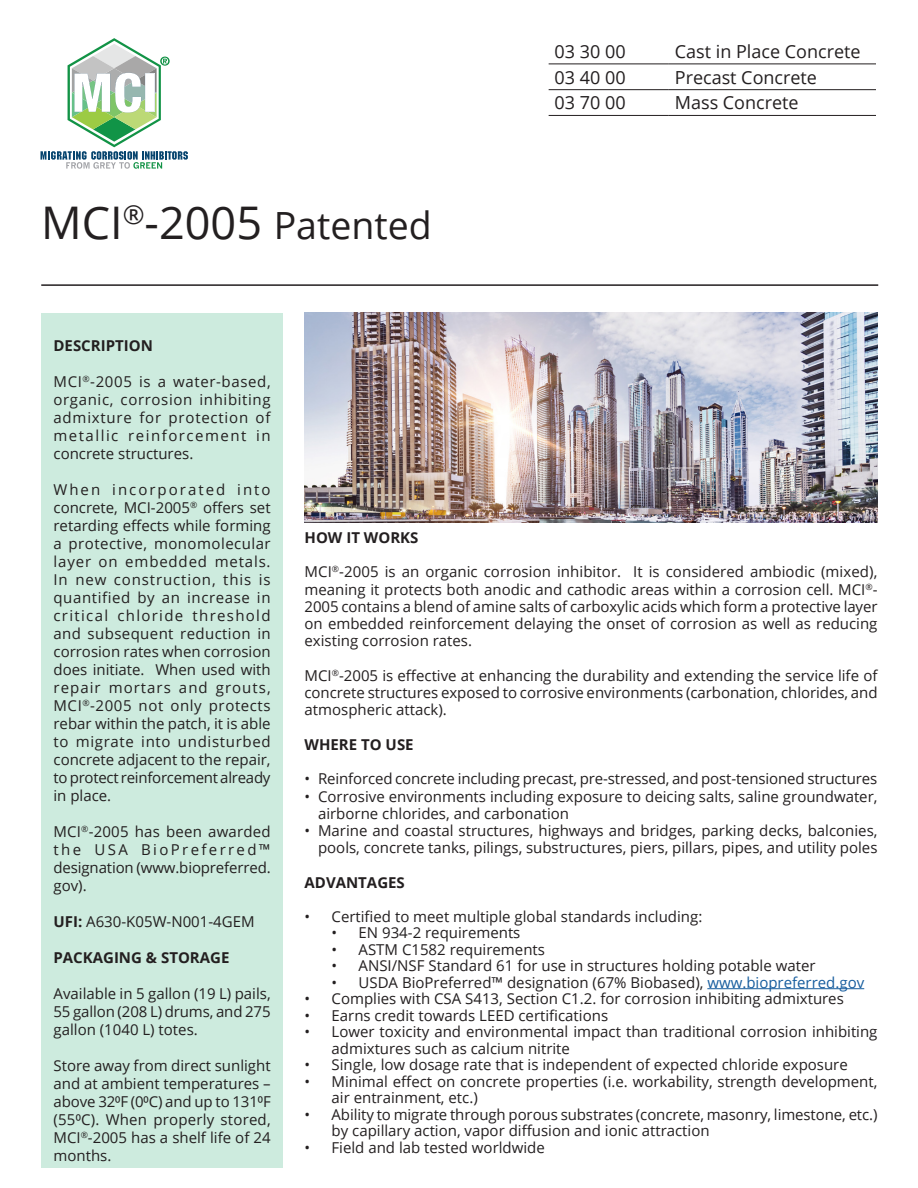
<style>
.page{position:relative;width:918px;height:1188px;background:#fff}
.page>*{position:absolute;margin:0;border:0;box-sizing:border-box;transform-origin:0 0}
.t1{font:45px "Open Sans";color:#231f20}
.t2{font:18px "Open Sans";color:#231f20}
.t3{font:15px/18px "Open Sans";color:#231f20;text-align:justify}
.t4{font:700 15px "Open Sans";color:#231f20}
.s1{font-size:37.5px}
.s2{font-weight:700}
.s3{color:#175d9e}
</style>
<div class="page">
<svg style="left:40px;top:38px;width:148px;height:131px"></svg>
<div style="left:41px;top:313px;width:242px;height:854px;background:#cdebde"></div>
<hr style="left:41px;top:284px;width:837px;height:2px;background:#231f20">
<hr style="left:707px;top:988px;width:157px;height:1px;background:#175d9e">
<img style="left:305px;top:313px;width:573px;height:209px">
<hr style="left:549px;top:64px;width:120px;height:1px;background:#231f20">
<hr style="left:669px;top:64px;width:207px;height:1px;background:#231f20">
<hr style="left:549px;top:89px;width:120px;height:1px;background:#231f20">
<hr style="left:669px;top:89px;width:207px;height:1px;background:#231f20">
<hr style="left:549px;top:115px;width:120px;height:1px;background:#231f20">
<hr style="left:669px;top:115px;width:207px;height:1px;background:#231f20">
<p class="t1" style="left:41px;top:192px;width:392px">MCI<sup>®</sup>-2005 <span class="s1">Patented</span></p>
<p class="t2" style="left:555px;top:39px;width:73px">03 30 00</p>
<p class="t2" style="left:675px;top:39px;width:187px">Cast in Place Concrete</p>
<p class="t2" style="left:555px;top:65px;width:73px">03 40 00</p>
<p class="t2" style="left:675px;top:65px;width:144px">Precast Concrete</p>
<p class="t2" style="left:555px;top:91px;width:73px">03 70 00</p>
<p class="t2" style="left:675px;top:91px;width:125px">Mass Concrete</p>
<p class="t4" style="left:54px;top:335px;width:101px">DESCRIPTION</p>
<p class="t3" style="left:54px;top:372px;width:219px">MCI<sup>®</sup>-2005 is a water-based, organic, corrosion inhibiting admixture for protection of metallic reinforcement in concrete structures.</p>
<p class="t3" style="left:54px;top:480px;width:219px">When incorporated into concrete, MCI-2005<sup>®</sup> offers set retarding effects while forming a protective, monomolecular layer on embedded metals.<br>In new construction, this is quantified by an increase in critical chloride threshold and subsequent reduction in corrosion rates when corrosion does initiate. When used with repair mortars and grouts, MCI<sup>®</sup>-2005 not only protects rebar within the patch, it is able to migrate into undisturbed concrete adjacent to the repair, to protect reinforcement already in place.</p>
<p class="t3" style="left:54px;top:822px;width:219px">MCI<sup>®</sup>-2005 has been awarded the USA BioPreferred™ designation (www.biopreferred. gov).</p>
<p class="t3" style="left:54px;top:912px;width:203px"><span class="s2">UFI:</span> A630-K05W-N001-4GEM</p>
<p class="t4" style="left:54px;top:947px;width:177px">PACKAGING &amp; STORAGE</p>
<p class="t3" style="left:54px;top:984px;width:219px">Available in 5 gallon (19 L) pails, 55 gallon (208 L) drums, and 275 gallon (1040 L) totes.</p>
<p class="t3" style="left:54px;top:1056px;width:219px">Store away from direct sunlight and at ambient temperatures – above 32⁰F (0⁰C) and up to 131⁰F (55⁰C). When properly stored, MCI<sup>®</sup>-2005 has a shelf life of 24 months.</p>
<p class="t4" style="left:305px;top:527px;width:115px">HOW IT WORKS</p>
<p class="t3" style="left:305px;top:563px;width:575px;line-height:17.2px">MCI<sup>®</sup>-2005 is an organic corrosion inhibitor. It is considered ambiodic (mixed), meaning it protects both anodic and cathodic areas within a corrosion cell. MCI<sup>®</sup>- 2005 contains a blend of amine salts of carboxylic acids which form a protective layer on embedded reinforcement delaying the onset of corrosion as well as reducing existing corrosion rates.</p>
<p class="t3" style="left:305px;top:666px;width:575px;line-height:17.2px">MCI<sup>®</sup>-2005 is effective at enhancing the durability and extending the service life of concrete structures exposed to corrosive environments (carbonation, chlorides, and atmospheric attack).</p>
<p class="t4" style="left:305px;top:734px;width:111px">WHERE TO USE</p>
<p class="t3" style="left:305px;top:770px;width:574px">• Reinforced concrete including precast, pre-stressed, and post-tensioned structures</p>
<p class="t3" style="left:318px;top:787px;width:561px;line-height:17.2px;text-indent:-14px">• Corrosive environments including exposure to deicing salts, saline groundwater, airborne chlorides, and carbonation</p>
<p class="t3" style="left:305px;top:822px;width:574px;line-height:17.2px;text-align:right">• Marine and coastal structures, highways and bridges, parking decks, balconies, pools, concrete tanks, pilings, substructures, piers, pillars, pipes, and utility poles</p>
<p class="t4" style="left:305px;top:872px;width:102px">ADVANTAGES</p>
<p class="t3" style="left:305px;top:907px;width:399px">• Certified to meet multiple global standards including:</p>
<p class="t3" style="left:332px;top:923px;width:190px">• EN 934-2 requirements</p>
<p class="t3" style="left:332px;top:940px;width:215px">• ASTM C1582 requirements</p>
<p class="t3" style="left:332px;top:956px;width:485px">• ANSI/NSF Standard 61 for use in structures holding potable water</p>
<p class="t3" style="left:332px;top:973px;width:534px">• USDA BioPreferred™ designation (67% Biobased), <span class="s3">www.biopreferred.gov</span></p>
<p class="t3" style="left:305px;top:989px;width:541px">• Complies with CSA S413, Section C1.2. for corrosion inhibiting admixtures</p>
<p class="t3" style="left:305px;top:1006px;width:305px">• Earns credit towards LEED certifications</p>
<p class="t3" style="left:332px;top:1023px;width:547px;line-height:16.5px;text-indent:-27px">• Lower toxicity and environmental impact than traditional corrosion inhibiting admixtures such as calcium nitrite</p>
<p class="t3" style="left:305px;top:1055px;width:545px">• Single, low dosage rate that is independent of expected chloride exposure</p>
<p class="t3" style="left:332px;top:1073px;width:547px;line-height:16.5px;text-indent:-27px">• Minimal effect on concrete properties (i.e. workability, strength development, air entrainment, etc.)</p>
<p class="t3" style="left:332px;top:1106px;width:548px;line-height:16.5px;text-indent:-27px">• Ability to migrate through porous substrates (concrete, masonry, limestone, etc.) by capillary action, vapor diffusion and ionic attraction</p>
<p class="t3" style="left:305px;top:1139px;width:242px">• Field and lab tested worldwide</p>
</div>
